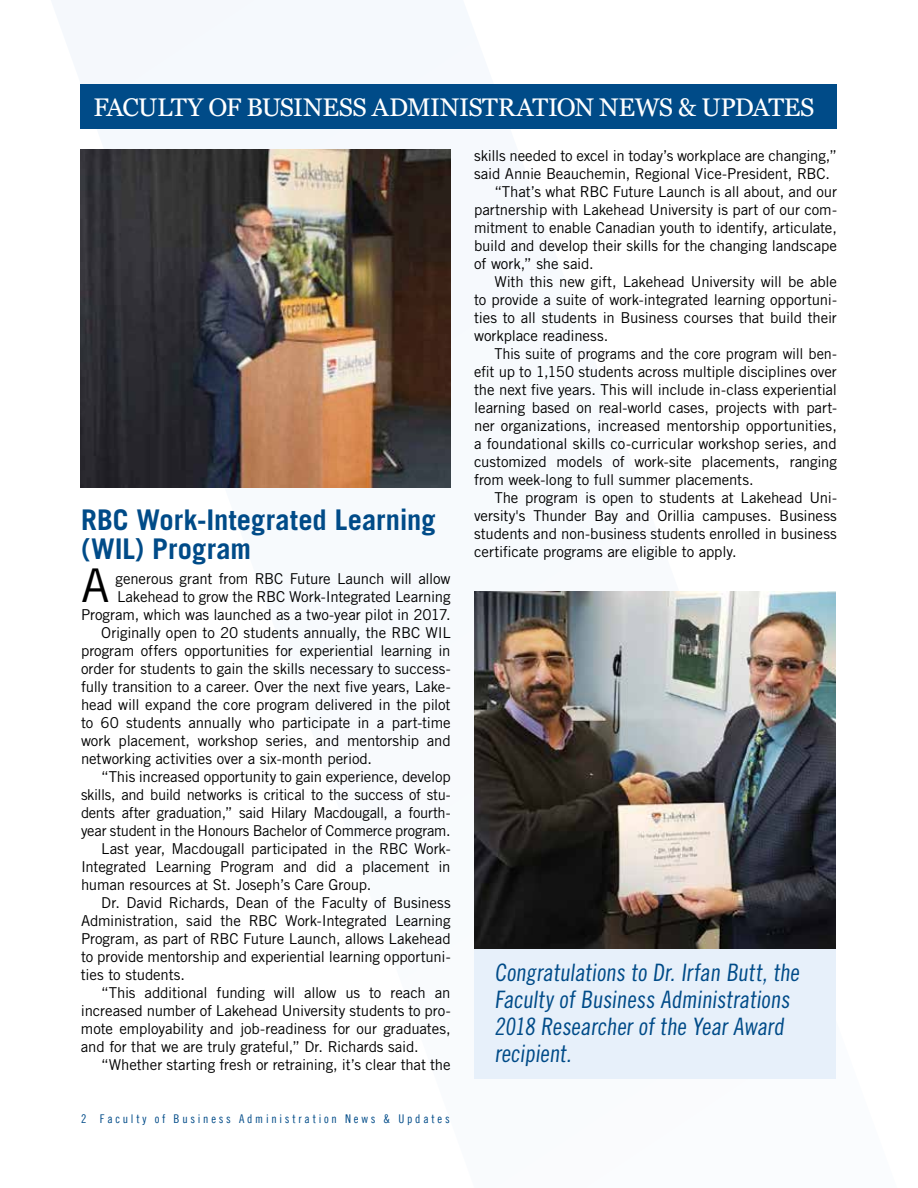
<style>
.page{position:relative;width:918px;height:1188px;background:#fff}
.page>*{position:absolute;margin:0;border:0;box-sizing:border-box;transform-origin:0 0}
.Body_Text{font:46.5px "Trade Gothic LT Std";color:#000}
.Subhead{font:700 28.5px/28.5px "Trade Gothic LT Std";letter-spacing:.005em;color:#004b88}
.Large_Bold_Redux{font:25.5px "Georgia";letter-spacing:-.02em;color:#fff}
.Subhead-2{font:24px/27px "Trade Gothic LT Std Cn 18";color:#004b88}
.Body_Text-2{font:15px/18px "Trade Gothic LT Std";letter-spacing:-.01em;color:#000;text-align:justify}
.Page_Number_Left{font:12px "Trade Gothic LT Cond Eighteen";letter-spacing:.23em;color:#004b88}
</style>
<div class="page">
<div style="left:80px;top:84px;width:757px;height:44px;background:#004b88"></div>
<img style="left:80px;top:149px;width:371px;height:338px">
<div style="left:474px;top:949px;width:362px;height:130px;background:#e7f0fa"></div>
<img style="left:474px;top:591px;width:362px;height:358px">
<p class="Large_Bold_Redux" style="left:94px;top:88px;width:722px">FACULTY OF BUSINESS ADMINISTRATION NEWS &amp; UPDATES</p>
<p class="Subhead" style="left:81px;top:505px;width:356px">RBC Work-Integrated Learning (WIL) Program</p>
<p class="Body_Text" style="left:81px;top:557px;width:30px">A</p>
<p class="Body_Text-2" style="left:81px;top:569px;width:371px;text-align:right">generous grant from RBC Future Launch will allow<br>Lakehead to grow the RBC Work-Integrated Learning<br>Program, which was launched as a two-year pilot in 2017.</p>
<p class="Body_Text-2" style="left:81px;top:623px;width:371px;text-indent:20px">Originally open to 20 students annually, the RBC WIL program offers opportunities for experiential learning in order for students to gain the skills necessary to success&shy;fully transition to a career. Over the next five years, Lake&shy;head will expand the core program delivered in the pilot to 60 students annually who participate in a part-time work placement, workshop series, and mentorship and networking activities over a six-month period.</p>
<p class="Body_Text-2" style="left:81px;top:767px;width:371px;text-indent:20px">“This increased opportunity to gain experience, develop skills, and build networks is critical to the success of stu&shy;dents after graduation,” said Hilary Macdougall, a fourth&shy;year student in the Honours Bachelor of Commerce program.</p>
<p class="Body_Text-2" style="left:81px;top:839px;width:371px;text-indent:20px">Last year, Macdougall participated in the RBC Work-Integrated Learning Program and did a placement in human resources at St. Joseph’s Care Group.</p>
<p class="Body_Text-2" style="left:81px;top:893px;width:371px;text-indent:20px">Dr. David Richards, Dean of the Faculty of Business Administration, said the RBC Work-Integrated Learning Program, as part of RBC Future Launch, allows Lakehead to provide mentorship and experiential learning opportuni&shy;ties to students.</p>
<p class="Body_Text-2" style="left:81px;top:983px;width:371px;text-indent:20px">“This additional funding will allow us to reach an increased number of Lakehead University students to pro&shy;mote employability and job-readiness for our graduates, and for that we are truly grateful,” Dr. Richards said.</p>
<p class="Body_Text-2" style="left:101px;top:1055px;width:351px">“Whether starting fresh or retraining, it’s clear that the</p>
<p class="Page_Number_Left" style="left:81px;top:1112px;width:370px">2 Faculty of Business Administration News &amp; Updates</p>
<p class="Body_Text-2" style="left:474px;top:146px;width:364px">skills needed to excel in today’s workplace are changing,” said Annie Beauchemin, Regional Vice-President, RBC.</p>
<p class="Body_Text-2" style="left:474px;top:182px;width:364px;text-indent:20px">“That’s what RBC Future Launch is all about, and our partnership with Lakehead University is part of our com&shy;mitment to enable Canadian youth to identify, articulate, build and develop their skills for the changing landscape of work,” she said.</p>
<p class="Body_Text-2" style="left:474px;top:272px;width:364px;text-indent:20px">With this new gift, Lakehead University will be able to provide a suite of work-integrated learning opportuni&shy;ties to all students in Business courses that build their workplace readiness.</p>
<p class="Body_Text-2" style="left:474px;top:344px;width:364px;text-indent:20px">This suite of programs and the core program will ben&shy;efit up to 1,150 students across multiple disciplines over the next five years. This will include in-class experiential learning based on real-world cases, projects with part&shy;ner organizations, increased mentorship opportunities, a foundational skills co-curricular workshop series, and customized models of work-site placements, ranging from week-long to full summer placements.</p>
<p class="Body_Text-2" style="left:474px;top:488px;width:364px;text-indent:20px">The program is open to students at Lakehead Uni&shy;versity's Thunder Bay and Orillia campuses. Business students and non-business students enrolled in business certificate programs are eligible to apply.</p>
<p class="Subhead-2" style="left:494px;top:958px;width:310px">Congratulations to Dr. Irfan Butt, the<br>Faculty of Business Administrations<br>2018 Researcher of the Year Award recipient.</p>
</div>
